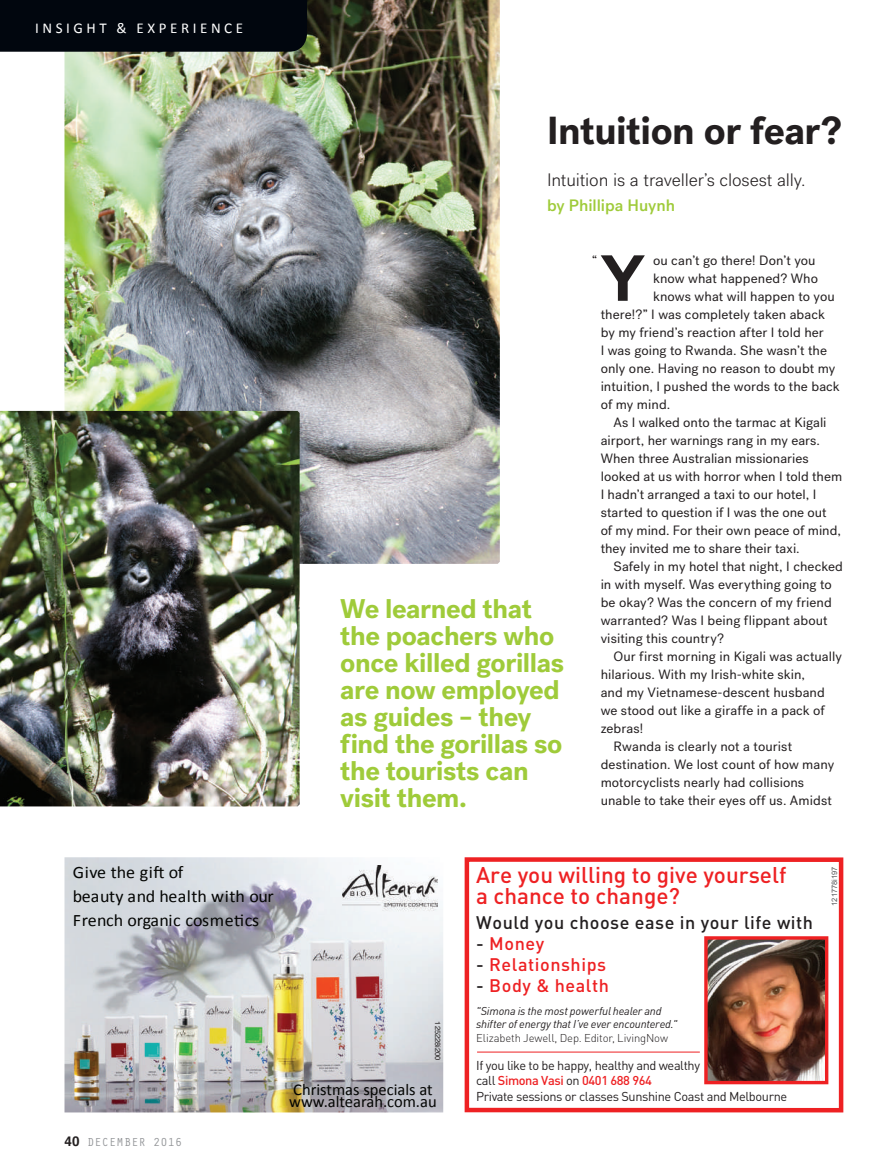
<style>
.page{position:relative;width:895px;height:1171px;background:#fff}
.page>*{position:absolute;margin:0;border:0;box-sizing:border-box;transform-origin:0 0}
.t1{font:700 64.95px "Post Grotesk";color:#231f20}
.t2{font:700 39px "Post Grotesk";letter-spacing:-.015em;color:#231f20}
.t3{font:700 27px/27px "Post Grotesk";letter-spacing:-.015em;color:#9fcb3a}
.t4{font:500 22.5px/21px "DIN";color:#ee2123}
.t5{font:300 18px "Post Grotesk";letter-spacing:-.01em;color:#231f20}
.t6{font:500 18px "DIN";letter-spacing:.03em;color:#231f20}
.t7{font:500 18px "DIN";letter-spacing:.03em;color:#ee2123}
.t8{font:17.4px/24px "Calibri";letter-spacing:.005em;color:#040503}
.t9{font:16.5px/12px "Calibri";color:#040503}
.t10{font:500 16.5px "Post Grotesk";letter-spacing:-.005em;color:#9fcb3a}
.t11{font:15px "Calibri";letter-spacing:.24em;color:#fff}
.t12{font:13.5px "Post Grotesk";letter-spacing:.005em;color:#231f20}
.t13{font:12.75px/15.3px "DIN";letter-spacing:-.03em;color:#231f20}
.t14{font:12px "Orator";letter-spacing:.015em;color:#939598}
.t15{font:italic 11.25px/13.5px "DIN Pro";letter-spacing:-.015em;color:#231f20}
.t16{font:300 11.25px "DIN";letter-spacing:-.01em;color:#231f20}
.t17{font:7.5px "Arial";color:#57585a}
.t18{font:7.5px "Helvetica";color:#231f20}
.s1{font-family:"Helvetica";font-weight:700;font-size:13.5px;color:#231f20}
.s2{color:#231f20}
.s3{font-weight:500;color:#ee2123}
</style>
<div class="page">
<svg style="left:464px;top:857px;width:379px;height:255px"></svg>
<hr style="left:477px;top:1052px;width:222px;height:1px;background:#ee2123">
<img style="left:708px;top:940px;width:116px;height:140px">
<div style="left:704px;top:936px;width:124px;height:148px;border:3px solid #ee2123"></div>
<img style="left:64px;top:857px;width:379px;height:255px">
<img style="left:342px;top:865px;width:95px;height:46px">
<img style="left:64px;top:0;width:435px;height:564px">
<img style="left:0;top:411px;width:299px;height:395px">
<div style="left:0;top:0;width:307px;height:52px;background:#01060e"></div>
<p class="t11" style="left:35px;top:19px;width:210px">INSIGHT &amp; EXPERIENCE</p>
<h2 class="t2" style="left:547px;top:106px;width:296px">Intuition or fear?</h2>
<h3 class="t5" style="left:547px;top:170px;width:260px">Intuition is a traveller’s closest ally.</h3>
<p class="t10" style="left:547px;top:196px;width:129px">by Phillipa Huynh</p>
<h3 class="t3" style="left:340px;top:595px;width:225px">We learned that the poachers who once killed gorillas are now employed as guides – they find the gorillas so the tourists can visit them.</h3>
<p class="t12" style="left:592px;top:252px;width:6px">“</p>
<h1 class="t1" style="left:600px;top:237px;width:47px">Y</h1>
<p class="t12" style="left:652px;top:252px;width:164px">ou can’t go there! Don’t you</p>
<p class="t12" style="left:652px;top:270px;width:167px">know what happened? Who</p>
<p class="t12" style="left:652px;top:288px;width:183px">knows what will happen to you</p>
<p class="t12" style="left:600px;top:306px;width:226px">there!?” I was completely taken aback</p>
<p class="t12" style="left:600px;top:324px;width:224px">by my friend’s reaction after I told her</p>
<p class="t12" style="left:600px;top:342px;width:228px">I was going to Rwanda. She wasn’t the</p>
<p class="t12" style="left:600px;top:360px;width:236px">only one. Having no reason to doubt my</p>
<p class="t12" style="left:600px;top:378px;width:240px">intuition, I pushed the words to the back</p>
<p class="t12" style="left:600px;top:396px;width:71px">of my mind.</p>
<p class="t12" style="left:613px;top:414px;width:214px">As I walked onto the tarmac at Kigali</p>
<p class="t12" style="left:600px;top:432px;width:221px">airport, her warnings rang in my ears.</p>
<p class="t12" style="left:600px;top:450px;width:209px">When three Australian missionaries</p>
<p class="t12" style="left:600px;top:468px;width:243px">looked at us with horror when I told them</p>
<p class="t12" style="left:600px;top:486px;width:217px">I hadn’t arranged a taxi to our hotel, I</p>
<p class="t12" style="left:600px;top:504px;width:227px">started to question if I was the one out</p>
<p class="t12" style="left:600px;top:522px;width:242px">of my mind. For their own peace of mind,</p>
<p class="t12" style="left:600px;top:540px;width:200px">they invited me to share their taxi.</p>
<p class="t12" style="left:613px;top:558px;width:231px">Safely in my hotel that night, I checked</p>
<p class="t12" style="left:600px;top:576px;width:232px">in with myself. Was everything going to</p>
<p class="t12" style="left:600px;top:594px;width:232px">be okay? Was the concern of my friend</p>
<p class="t12" style="left:600px;top:612px;width:228px">warranted? Was I being flippant about</p>
<p class="t12" style="left:600px;top:630px;width:125px">visiting this country?</p>
<p class="t12" style="left:613px;top:648px;width:230px">Our first morning in Kigali was actually</p>
<p class="t12" style="left:600px;top:666px;width:206px">hilarious. With my Irish-white skin,</p>
<p class="t12" style="left:600px;top:684px;width:226px">and my Vietnamese-descent husband</p>
<p class="t12" style="left:600px;top:702px;width:226px">we stood out like a giraffe in a pack of</p>
<p class="t12" style="left:600px;top:720px;width:44px">zebras!</p>
<p class="t12" style="left:613px;top:738px;width:180px">Rwanda is clearly not a tourist</p>
<p class="t12" style="left:600px;top:756px;width:235px">destination. We lost count of how many</p>
<p class="t12" style="left:600px;top:774px;width:205px">motorcyclists nearly had collisions</p>
<p class="t12" style="left:600px;top:792px;width:233px">unable to take their eyes off us. Amidst</p>
<p class="t8" style="left:73px;top:860px;width:202px">Give the gift of<br>beauty and health with our<br>French organic cosmetics</p>
<p class="t14" style="left:64px;top:1134px;width:119px"><span class="s1">40</span> DECEMBER 2016</p>
<p class="t18" style="left:441px;top:1021px;width:41px;rotate:90deg">125228i200</p>
<p class="t9" style="left:289px;top:1083px;width:149px">Christmas specials at www.altearah.com.au</p>
<h3 class="t4" style="left:476px;top:863px;width:311px">Are you willing to give yourself a chance to change?</h3>
<h3 class="t6" style="left:476px;top:910px;width:338px">Would you choose ease in your life with</h3>
<h3 class="t7" style="left:476px;top:931px;width:69px"><span class="s2">-</span> Money</h3>
<h3 class="t7" style="left:476px;top:952px;width:131px"><span class="s2">-</span> Relationships</h3>
<h3 class="t7" style="left:476px;top:973px;width:134px"><span class="s2">-</span> Body &amp; health</h3>
<p class="t15" style="left:476px;top:1003px;width:202px">"Simona is the most powerful healer and shifter of energy that I’ve ever encountered."</p>
<p class="t16" style="left:476px;top:1030px;width:193px">Elizabeth Jewell, Dep. Editor, LivingNow</p>
<p class="t13" style="left:476px;top:1057px;width:312px">If you like to be happy, healthy and wealthy<br>call <span class="s3">Simona Vasi</span> on <span class="s3">0401 688 964<br></span>Private sessions or classes Sunshine Coast and Melbourne</p>
<p class="t17" style="left:830px;top:906px;width:41px;rotate:-90deg">121778i197</p>
</div>
